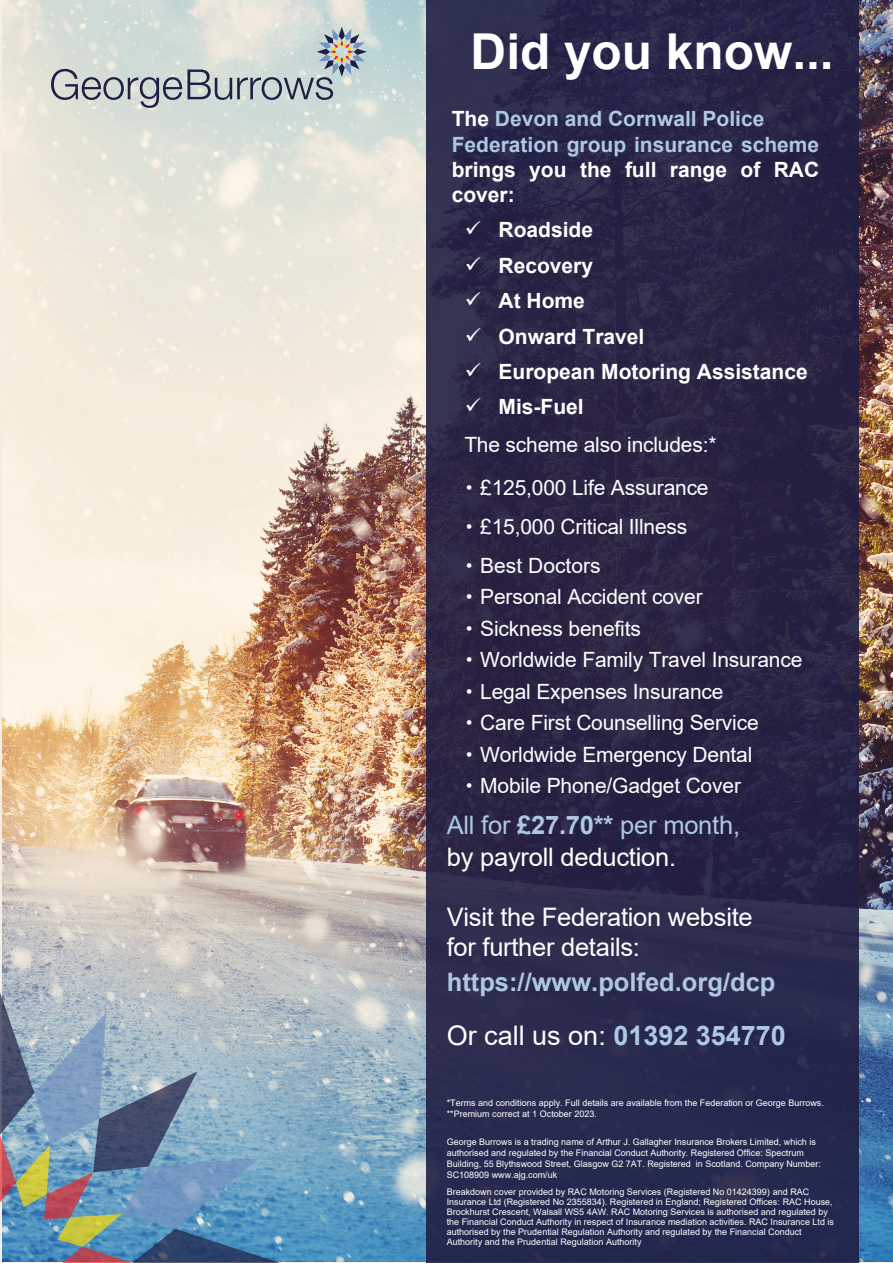
<style>
.page{position:relative;width:893px;height:1263px;background:#fff}
.page>*{position:absolute;margin:0;border:0;box-sizing:border-box;transform-origin:0 0}
.t1{font:700 49.5px "Arial";color:#fff}
.t2{font:27px "Arial";color:#fff}
.t3{font:25.5px/32.2px "Arial";letter-spacing:-.01em;color:#fff}
.t4{font:700 25.5px "Arial";color:#aec8e3}
.t5{font:21px/37.7px "Arial";letter-spacing:-.01em;color:#fff}
.t6{font:700 21px/25.2px "Arial";color:#fff}
.t7{font:700 21px/25.2px "Arial";color:#aec8e3}
.t8{font:9px/9.9px "Arial";color:#fff}
.s1{color:#fff}
.s2{font-weight:700}
.s3{font-family:"Helvetica Neue"}
.s4{font-style:inherit}
.s5{color:#aec8e3}
.s6{font-weight:700;color:#aec8e3}
</style>
<div class="page">
<img style="left:3px;top:0;width:890px;height:1261px">
<svg style="left:51px;top:27px;width:316px;height:81px;background:#c1c9c7"></svg>
<div style="left:427px;top:0;width:432px;height:1263px;background:#292648"></div>
<svg style="left:0;top:992px;width:280px;height:271px;background:#819bb1"></svg>
<p class="t1" style="left:471px;top:17px;width:365px">Did you know...</p>
<h3 class="t7" style="left:452px;top:107px;width:369px"><span class="s1">The</span> Devon and Cornwall Police<br>Federation group insurance scheme</h3>
<h3 class="t6" style="left:452px;top:157px;width:369px">brings you the full range of RAC cover:</h3>
<p class="t6" style="left:465px;top:218px;width:130px">✓ Roadside</p>
<p class="t6" style="left:465px;top:253px;width:130px">✓ Recovery</p>
<p class="t6" style="left:465px;top:288px;width:122px">✓ At Home</p>
<p class="t6" style="left:465px;top:324px;width:181px">✓ Onward Travel</p>
<p class="t6" style="left:465px;top:359px;width:345px">✓ European Motoring Assistance</p>
<p class="t5" style="left:464px;top:388px;width:254px">✓ <span class="s2">Mis-Fuel<br></span>The scheme also includes:*</p>
<p class="t5" style="left:465px;top:469px;width:245px"><span class="s3">•</span> £125,000 Life Assurance</p>
<p class="t5" style="left:465px;top:508px;width:223px"><span class="s3">•</span> £15,000 Critical Illness</p>
<p class="t5" style="left:465px;top:546px;width:137px"><span class="s3">•</span> Best Doctors</p>
<p class="t5" style="left:465px;top:578px;width:239px"><span class="s3">•</span> Personal Accident cover</p>
<p class="t5" style="left:465px;top:609px;width:177px"><span class="s3">•</span> Sickness benefits</p>
<p class="t5" style="left:465px;top:641px;width:339px"><span class="s3">•</span> Worldwide Family Travel Insurance</p>
<p class="t5" style="left:465px;top:672px;width:260px"><span class="s3">•</span> Legal Expenses Insurance</p>
<p class="t5" style="left:465px;top:704px;width:295px"><span class="s3">•</span> Care First <span class="s4">Counselling</span> Service</p>
<p class="t5" style="left:465px;top:735px;width:288px"><span class="s3">•</span> Worldwide Emergency Dental</p>
<p class="t5" style="left:465px;top:767px;width:277px"><span class="s3">•</span> Mobile Phone/Gadget Cover</p>
<p class="t3" style="left:447px;top:808px;width:295px"><span class="s5">All for</span> <span class="s6">£27.70**</span> <span class="s5">per month, </span>by payroll deduction.</p>
<p class="t3" style="left:447px;top:902px;width:307px;line-height:29.7px">Visit the Federation website for further details:</p>
<p class="t4" style="left:447px;top:964px;width:330px">https://www.polfed.org/dcp</p>
<p class="t2" style="left:447px;top:1017px;width:341px">Or call us on: <span class="s6">01392 354770</span></p>
<p class="t8" style="left:447px;top:1097px;width:379px;line-height:10.8px">*Terms and conditions apply. Full details are available from the Federation or George Burrows. **Premium correct at 1 October 2023.</p>
<p class="t8" style="left:447px;top:1137px;width:376px;line-height:10.8px">George Burrows is a trading name of Arthur J. Gallagher Insurance Brokers Limited, which is authorised and regulated by the Financial Conduct Authority. Registered Office: Spectrum Building, 55 Blythswood Street, Glasgow G2 7AT. Registered in Scotland. Company Number:<br>SC108909 www.ajg.com/uk</p>
<p class="t8" style="left:447px;top:1187px;width:389px">Breakdown cover provided by RAC Motoring Services (Registered No 01424399) and RAC Insurance Ltd (Registered No 2355834). Registered in England; Registered Offices: RAC House, Brockhurst Crescent, Walsall WS5 4AW. RAC Motoring Services is authorised and regulated by the Financial Conduct Authority in respect of Insurance mediation activities. RAC Insurance Ltd is authorised by the Prudential Regulation Authority and regulated by the Financial Conduct Authority and the Prudential Regulation Authority</p>
</div>
